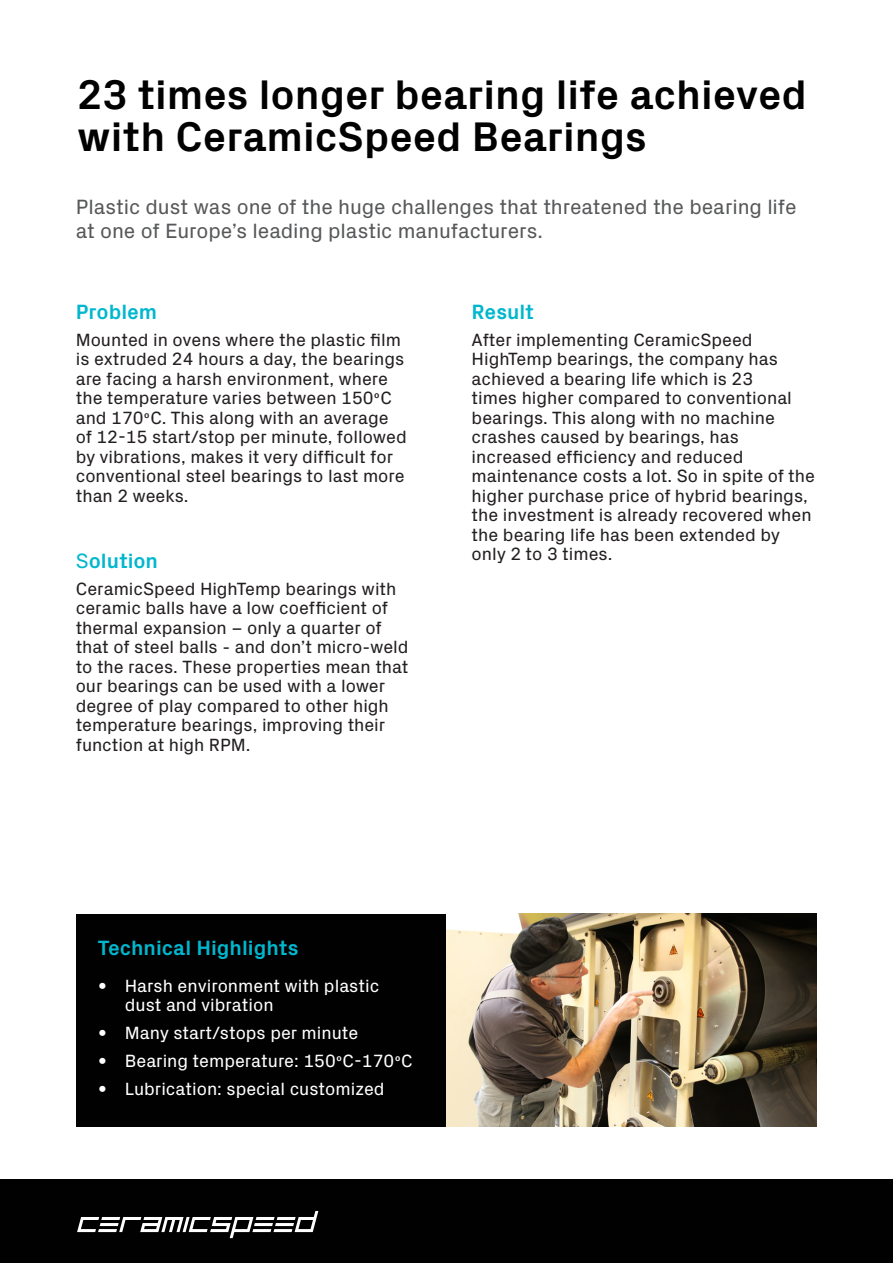
<style>
.page{position:relative;width:893px;height:1263px;background:#fff}
.page>*{position:absolute;margin:0;border:0;box-sizing:border-box;transform-origin:0 0}
.t1{font:700 42px/42px "Px Grotesk";color:#010101}
.t2{font:21px/24px "Px Grotesk";letter-spacing:-.005em;color:#57585a}
.t3{font:700 21px "Px Grotesk";color:#00b7ce}
.t4{font:18px/19.5px "Px Grotesk";color:#231f20}
.t5{font:18px/19.5px "Px Grotesk";color:#fff}
.s1{font-weight:400}
</style>
<div class="page">
<div style="left:76px;top:914px;width:740px;height:212px;background:#010101"></div>
<div style="left:0;top:1180px;width:893px;height:83px;background:#010101"></div>
<img style="left:446px;top:914px;width:370px;height:212px">
<svg style="left:77px;top:1211px;width:241px;height:27px"></svg>
<p class="t1" style="left:77px;top:72px;width:731px">23 times longer bearing life achieved with CeramicSpeed Bearings</p>
<p class="t2" style="left:76px;top:194px;width:722px">Plastic dust was one of the huge challenges that threatened the bearing life at one of Europe’s leading plastic manufacturers.</p>
<p class="t3" style="left:76px;top:296px;width:83px">Problem</p>
<p class="t4" style="left:76px;top:329px;width:332px">Mounted in ovens where the plastic film is extruded 24 hours a day, the bearings are facing a harsh environment, where the temperature varies between 150ºC and 170ºC. This along with an average of 12-15 start/stop per minute, followed by vibrations, makes it very difficult for conventional steel bearings to last more than 2 weeks.</p>
<p class="t3" style="left:76px;top:545px;width:84px"><span class="s1">S</span>olution</p>
<p class="t4" style="left:76px;top:578px;width:334px">CeramicSpeed HighTemp bearings with ceramic balls have a low coefficient of thermal expansion – only a quarter of that of steel balls - and don’t micro-weld to the races. These properties mean that our bearings can be used with a lower degree of play compared to other high temperature bearings, improving their function at high RPM.</p>
<p class="t3" style="left:472px;top:296px;width:64px">Result</p>
<p class="t4" style="left:472px;top:329px;width:345px">After implementing CeramicSpeed HighTemp bearings, the company has achieved a bearing life which is 23<br>times higher compared to conventional bearings. This along with no machine crashes caused by bearings, has increased efficiency and reduced maintenance costs a lot. So in spite of the higher purchase price of hybrid bearings, the investment is already recovered when the bearing life has been extended by only 2 to 3 times.</p>
<p class="t3" style="left:98px;top:932px;width:202px">Technical Highlights</p>
<p class="t5" style="left:125px;top:975px;width:256px;text-indent:-27px">• Harsh environment with plastic dust and vibration</p>
<p class="t5" style="left:98px;top:1022px;width:262px">• Many start/stops per minute</p>
<p class="t5" style="left:98px;top:1050px;width:316px">• Bearing temperature: 150ºC-170ºC</p>
<p class="t5" style="left:98px;top:1078px;width:288px">• Lubrication: special customized</p>
</div>
